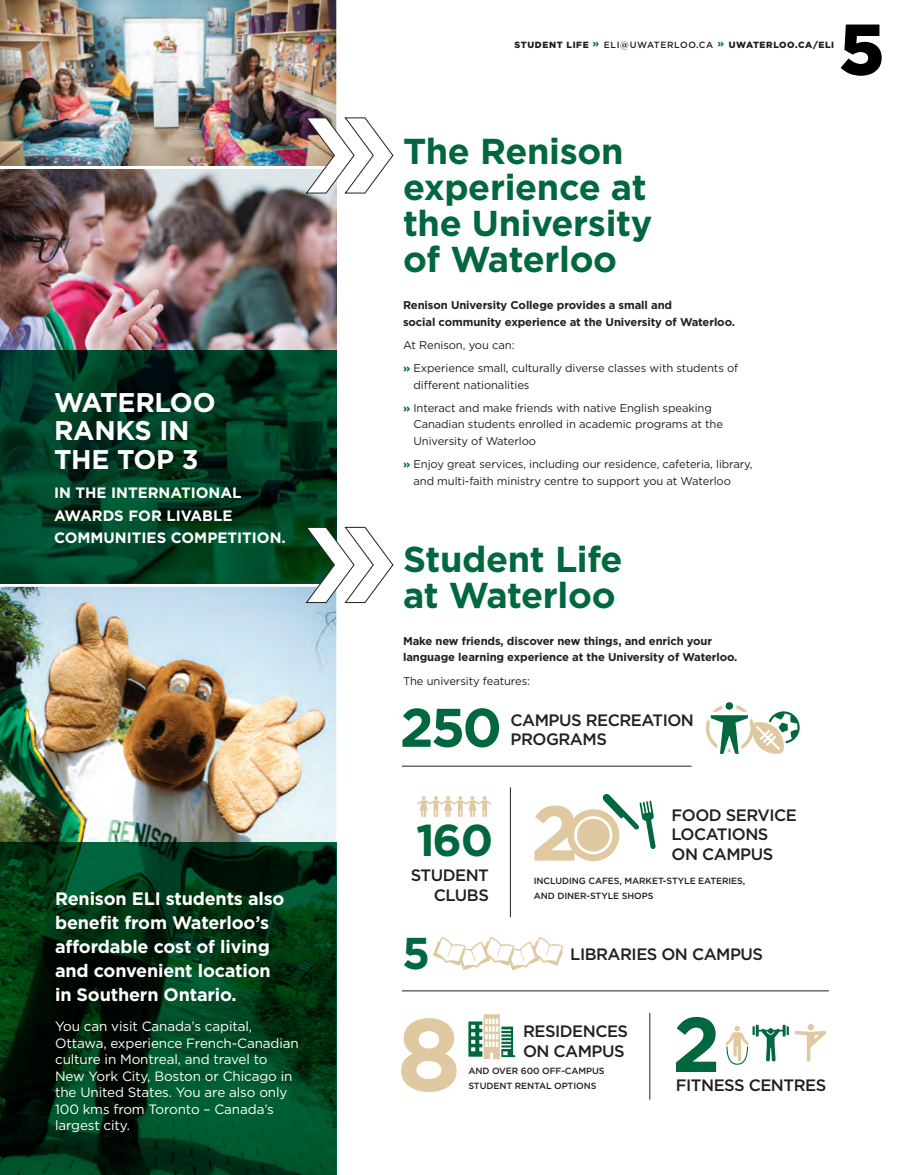
<style>
.page{position:relative;width:905px;height:1175px;background:#fff}
.page>*{position:absolute;margin:0;border:0;box-sizing:border-box;transform-origin:0 0}
.t1{font:700 102.6px "Gotham";color:#e0c9a0}
.t2{font:700 77.55px "Gotham";color:#e0c9a0}
.t3{font:700 77.55px "Gotham";color:#00673e}
.t4{font:900 71.7px "Gotham";color:#000}
.t5{font:700 54.3px "Gotham";color:#00673e}
.t6{font:700 44.55px "Gotham";color:#00673e}
.t7{font:700 36px/36px "Gotham";letter-spacing:-.01em;color:#00673e}
.t8{font:700 27px/28.5px "Gotham";letter-spacing:-.01em;color:#fff}
.t9{font:700 18px/24px "Gotham";letter-spacing:-.01em;color:#fff}
.t10{font:500 16.5px/19.5px "Gotham";letter-spacing:-.03em;color:#231f20}
.t11{font:700 15px/22.5px "Gotham";color:#fff}
.t12{font:13.5px/16.5px "Gotham";letter-spacing:-.01em;color:#fff}
.t13{font:11.25px/16.5px "Gotham";letter-spacing:-.01em;color:#231f20}
.t14{font:700 11.25px/16.5px "Gotham";letter-spacing:-.01em;color:#231f20}
.t15{font:500 9px/15px "Gotham";letter-spacing:-.01em;color:#231f20}
.t16{font:900 9px "Gotham";letter-spacing:.07em;color:#231f20}
.s1{font-weight:700;font-size:10.5px;color:#00673e}
.s2{font-weight:500}
.s3{font-weight:700;color:#00673e}
</style>
<div class="page">
<img style="left:0;top:170px;width:337px;height:356px">
<img style="left:0;top:583px;width:337px;height:591px">
<img style="left:0;top:0;width:337px;height:170px">
<svg style="left:0;top:842px;width:336px;height:332px;background:#003417"></svg>
<svg style="left:0;top:350px;width:336px;height:233px;background:#003b23"></svg>
<svg style="left:305px;top:117px;width:89px;height:77px"></svg>
<svg style="left:305px;top:526px;width:89px;height:77px"></svg>
<svg style="left:706px;top:702px;width:94px;height:52px"></svg>
<svg style="left:417px;top:796px;width:74px;height:21px"></svg>
<hr style="left:510px;top:787px;width:1px;height:130px;background:#231f20">
<hr style="left:649px;top:1012px;width:1px;height:87px;background:#231f20">
<hr style="left:402px;top:765px;width:289px;height:1px;background:#231f20">
<hr style="left:402px;top:990px;width:426px;height:1px;background:#231f20">
<svg style="left:567px;top:794px;width:88px;height:68px"></svg>
<svg style="left:433px;top:937px;width:130px;height:33px"></svg>
<svg style="left:468px;top:1014px;width:47px;height:45px"></svg>
<svg style="left:725px;top:1024px;width:63px;height:40px"></svg>
<svg style="left:794px;top:1030px;width:32px;height:31px"></svg>
<div style="left:807px;top:1024px;width:7px;height:6px;background:#e0c9a0;border-radius:50%"></div>
<p class="t8" style="left:54px;top:388px;width:163px">WATERLOO<br>RANKS IN<br>THE TOP 3</p>
<p class="t11" style="left:54px;top:481px;width:233px">IN THE INTERNATIONAL<br>AWARDS FOR LIVABLE<br>COMMUNITIES COMPETITION.</p>
<p class="t9" style="left:55px;top:886px;width:231px">Renison ELI students also benefit from Waterloo’s affordable cost of living and convenient location in Southern Ontario.</p>
<p class="t12" style="left:55px;top:1017px;width:245px">You can visit Canada’s capital,<br>Ottawa, experience French-Canadian culture in Montreal, and travel to<br>New York City, Boston or Chicago in the United States. You are also only<br>100 kms from Toronto – Canada’s largest city.</p>
<p class="t4" style="left:839px;top:0;width:47px">5</p>
<p class="t16" style="left:514px;top:38px;width:321px">STUDENT LIFE <span class="s1">»</span> <span class="s2">ELI@UWATERLOO.CA</span> <span class="s1">»</span> UWATERLOO.CA/ELI</p>
<p class="t7" style="left:403px;top:133px;width:251px">The Renison experience at the University of Waterloo</p>
<p class="t14" style="left:403px;top:297px;width:333px">Renison University College provides a small and<br>social community experience at the University of Waterloo.</p>
<p class="t13" style="left:403px;top:336px;width:113px">At Renison, you can:</p>
<p class="t13" style="left:413px;top:359px;width:326px;text-indent:-10px"><span class="s3">»</span> Experience small, culturally diverse classes with students of different nationalities</p>
<p class="t13" style="left:413px;top:399px;width:311px;text-indent:-10px"><span class="s3">»</span> Interact and make friends with native English speaking<br>Canadian students enrolled in academic programs at the<br>University of Waterloo</p>
<p class="t13" style="left:413px;top:455px;width:340px;text-indent:-10px"><span class="s3">»</span> Enjoy great services, including our residence, cafeteria, library, and multi-faith ministry centre to support you at Waterloo</p>
<p class="t7" style="left:403px;top:541px;width:221px">Student Life at Waterloo</p>
<p class="t14" style="left:403px;top:632px;width:336px">Make new friends, discover new things, and enrich your language learning experience at the University of Waterloo.</p>
<p class="t13" style="left:403px;top:672px;width:128px">The university features:</p>
<p class="t5" style="left:400px;top:691px;width:104px">250</p>
<p class="t10" style="left:510px;top:710px;width:185px">CAMPUS RECREATION<br>PROGRAMS</p>
<p class="t6" style="left:416px;top:810px;width:79px">160</p>
<p class="t10" style="left:410px;top:865px;width:80px;text-align:right">STUDENT<br>CLUBS</p>
<p class="t6" style="left:402px;top:923px;width:30px">5</p>
<p class="t2" style="left:530px;top:781px;width:50px">2</p>
<p class="t10" style="left:671px;top:805px;width:127px">FOOD SERVICE<br>LOCATIONS<br>ON CAMPUS</p>
<p class="t15" style="left:534px;top:873px;width:213px">INCLUDING CAFES, MARKET-STYLE EATERIES,<br>AND DINER-STYLE SHOPS</p>
<p class="t10" style="left:570px;top:944px;width:194px">LIBRARIES ON CAMPUS</p>
<p class="t1" style="left:396px;top:986px;width:66px">8</p>
<p class="t10" style="left:523px;top:1021px;width:107px">RESIDENCES<br>ON CAMPUS</p>
<p class="t15" style="left:468px;top:1062px;width:138px">AND OVER 600 OFF-CAMPUS<br>STUDENT RENTAL OPTIONS</p>
<p class="t3" style="left:672px;top:993px;width:50px">2</p>
<p class="t10" style="left:676px;top:1074px;width:152px">FITNESS CENTRES</p>
</div>
